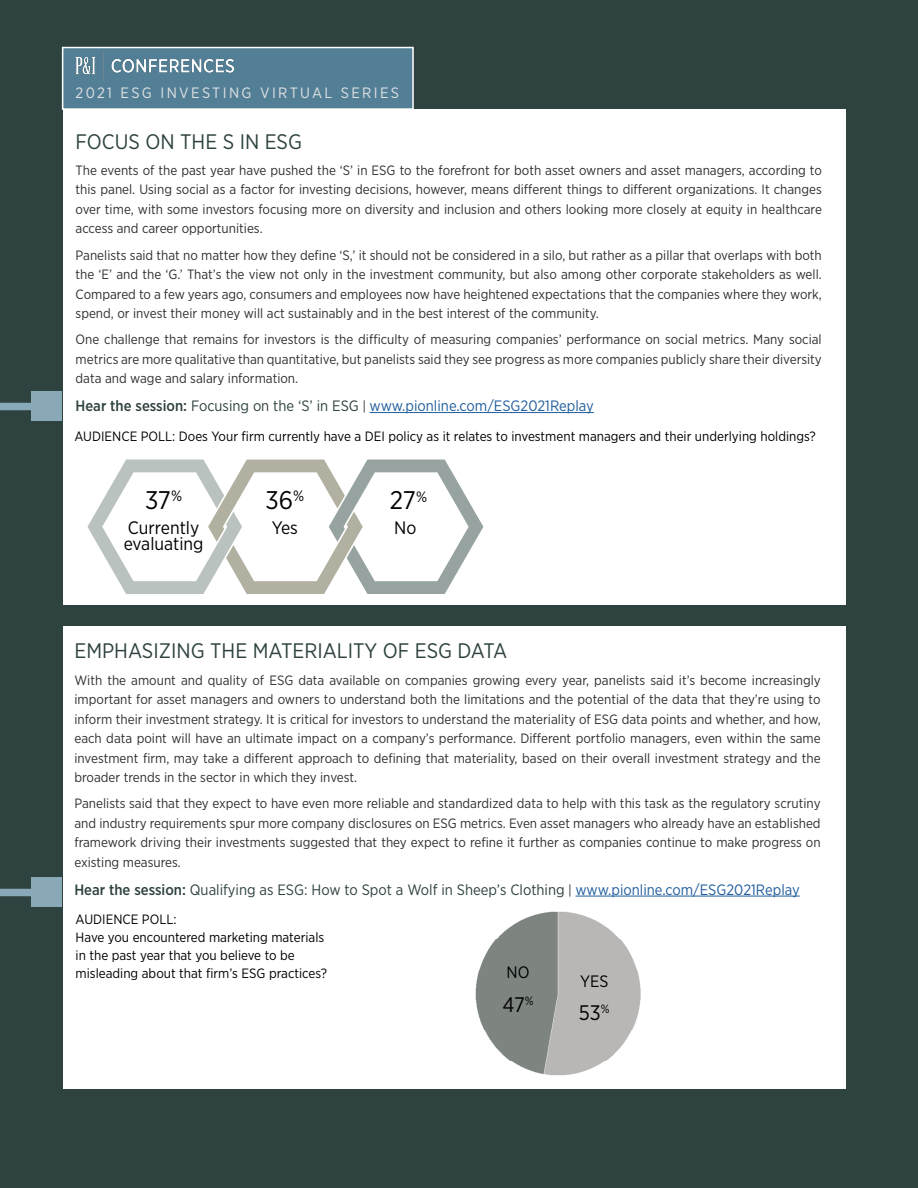
<style>
.page{position:relative;width:918px;height:1188px;background:#2e4240}
.page>*{position:absolute;margin:0;border:0;box-sizing:border-box;transform-origin:0 0}
.t1{font:25.5px "Gotham Narrow";color:#000}
.t2{font:21px "Gotham Narrow";color:#2e4240}
.t3{font:21px "Gotham Narrow";color:#000}
.t4{font:18px/16.5px "Gotham Narrow";color:#000}
.t5{font:16.5px "Gotham Narrow";color:#000}
.t6{font:15px "Gotham Narrow";color:#2e4240}
.t7{font:15px "Gotham Narrow";color:#215e9e}
.t8{font:15px "Gotham Narrow";letter-spacing:.155em;color:#e0e1e3}
.t9{font:13.5px/19.5px "Gotham Narrow";color:#303030;text-align:justify}
.t10{font:13.5px/18px "Gotham Narrow";color:#000}
.s1{font-weight:500;color:#2e4240}
.s2{color:#2e4240}
.s3{font-size:13.5px;color:#303030}
.s4{font-weight:500}
.s5{color:#215e9e}
</style>
<div class="page">
<div style="left:62px;top:47px;width:352px;height:63px;background:#527f96;border:2px solid #fff"></div>
<img style="left:75px;top:53px;width:159px;height:26px">
<div style="left:63px;top:109px;width:783px;height:980px;background:#fff"></div>
<div style="left:0;top:403px;width:47px;height:7px;background:#89a8b8"></div>
<div style="left:32px;top:392px;width:30px;height:30px;background:#89a8b8"></div>
<hr style="left:370px;top:412px;width:224px;height:1px;background:#215e9e">
<div style="left:48px;top:605px;width:822px;height:21px;background:#2e4240"></div>
<hr style="left:576px;top:896px;width:224px;height:1px;background:#215e9e">
<div style="left:0;top:889px;width:47px;height:7px;background:#89a8b8"></div>
<div style="left:32px;top:878px;width:30px;height:30px;background:#89a8b8"></div>
<img style="left:475px;top:911px;width:166px;height:165px">
<svg style="left:87px;top:460px;width:396px;height:134px"></svg>
<p class="t8" style="left:76px;top:84px;width:325px">2021 ESG INVESTING VIRTUAL SERIES</p>
<h2 class="t2" style="left:76px;top:128px;width:228px">FOCUS ON THE S IN ESG</h2>
<p class="t9" style="left:76px;top:160px;width:748px">The events of the past year have pushed the ‘S’ in ESG to the forefront for both asset owners and asset managers, according to this panel. Using social as a factor for investing decisions, however, means different things to different organizations. It changes over time, with some investors focusing more on diversity and inclusion and others looking more closely at equity in healthcare access and career opportunities.</p>
<p class="t9" style="left:76px;top:245px;width:748px">Panelists said that no matter how they define ‘S,’ it should not be considered in a silo, but rather as a pillar that overlaps with both the ‘E’ and the ‘G.’ That’s the view not only in the investment community, but also among other corporate stakeholders as well.<br>Compared to a few years ago, consumers and employees now have heightened expectations that the companies where they work, spend, or invest their money will act sustainably and in the best interest of the community.</p>
<p class="t9" style="left:76px;top:329px;width:748px">One challenge that remains for investors is the difficulty of measuring companies’ performance on social metrics. Many social metrics are more qualitative than quantitative, but panelists said they see progress as more companies publicly share their diversity data and wage and salary information.</p>
<p class="t7" style="left:76px;top:396px;width:520px"><span class="s1">Hear the session:</span> <span class="s2">Focusing on the ‘S’ in ESG</span> <span class="s3">|</span> www.pionline.com/ESG2021Replay</p>
<p class="t10" style="left:74px;top:427px;width:743px">AUDIENCE POLL: Does Your firm currently have a DEI policy as it relates to investment managers and their underlying holdings?</p>
<h1 class="t1" style="left:145px;top:484px;width:38px">37<sup>%</sup></h1>
<h3 class="t4" style="left:124px;top:519px;width:81px">Currently evaluating</h3>
<h1 class="t1" style="left:265px;top:484px;width:40px">36<sup>%</sup></h1>
<h1 class="t1" style="left:390px;top:484px;width:39px">27<sup>%</sup></h1>
<h3 class="t4" style="left:272px;top:519px;width:28px">Yes</h3>
<h3 class="t4" style="left:394px;top:519px;width:24px">No</h3>
<h2 class="t2" style="left:74px;top:638px;width:434px">EMPHASIZING THE MATERIALITY OF ESG DATA</h2>
<p class="t9" style="left:74px;top:670px;width:748px">With the amount and quality of ESG data available on companies growing every year, panelists said it’s become increasingly important for asset managers and owners to understand both the limitations and the potential of the data that they’re using to inform their investment strategy. It is critical for investors to understand the materiality of ESG data points and whether, and how, each data point will have an ultimate impact on a company’s performance. Different portfolio managers, even within the same investment firm, may take a different approach to defining that materiality, based on their overall investment strategy and the broader trends in the sector in which they invest.</p>
<p class="t9" style="left:74px;top:794px;width:748px">Panelists said that they expect to have even more reliable and standardized data to help with this task as the regulatory scrutiny and industry requirements spur more company disclosures on ESG metrics. Even asset managers who already have an established framework driving their investments suggested that they expect to refine it further as companies continue to make progress on existing measures.</p>
<p class="t6" style="left:74px;top:880px;width:727px"><span class="s4">Hear the session:</span> Qualifying as ESG: How to Spot a Wolf in Sheep’s Clothing <span class="s3">|</span> <span class="s5">www.pionline.com/ESG2021Replay</span></p>
<p class="t10" style="left:76px;top:910px;width:253px">AUDIENCE POLL:<br>Have you encountered marketing materials in the past year that you believe to be misleading about that firm’s ESG practices?</p>
<p class="t5" style="left:507px;top:962px;width:25px">NO</p>
<h2 class="t3" style="left:503px;top:992px;width:33px">47<sup>%</sup></h2>
<p class="t5" style="left:580px;top:971px;width:30px">YES</p>
<h2 class="t3" style="left:579px;top:1000px;width:32px">53<sup>%</sup></h2>
</div>
